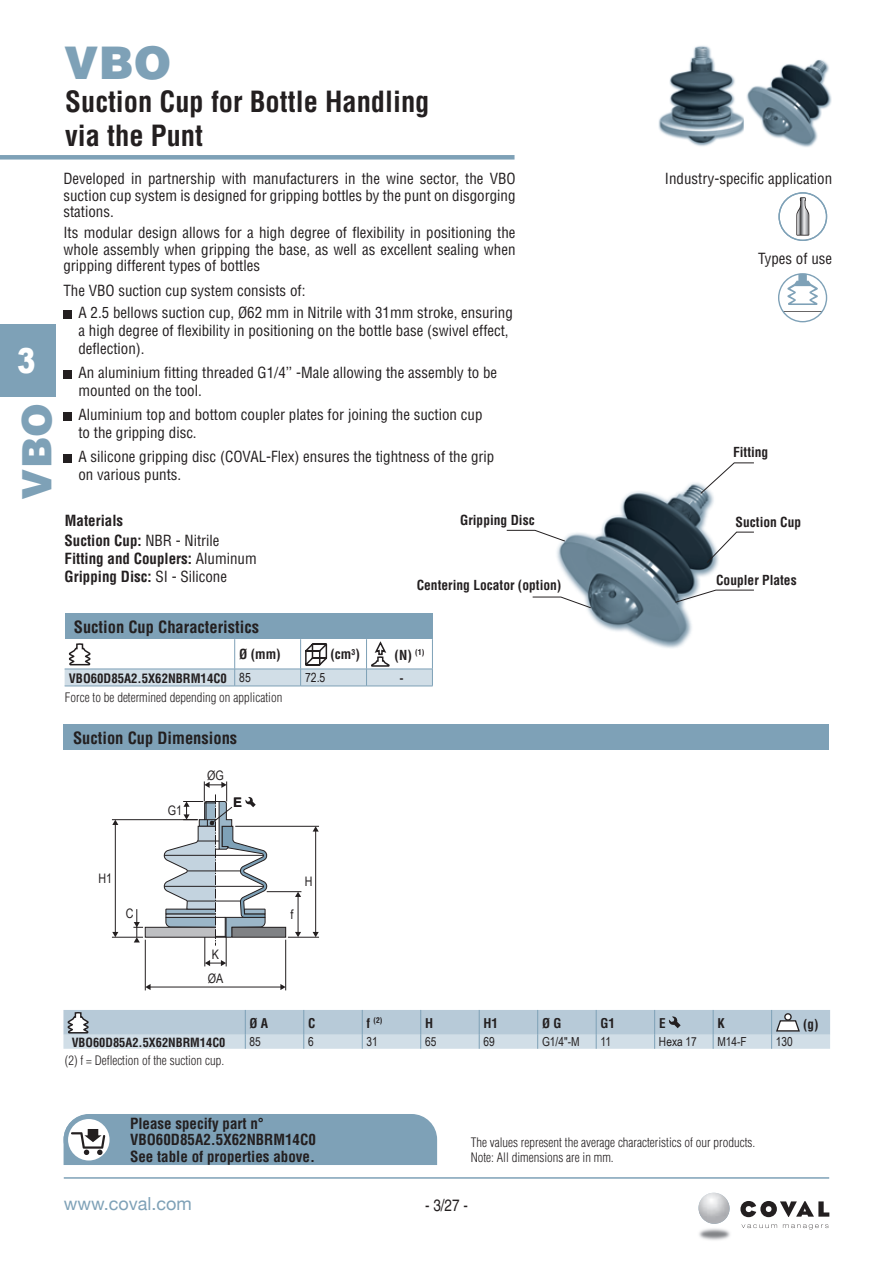
<style>
.page{position:relative;width:893px;height:1263px;background:#fff}
.page>*{position:absolute;margin:0;border:0;box-sizing:border-box;transform-origin:0 0}
.t1{font:900 45px "Helvetica";color:#7ea1b7}
.t2{font:900 40.5px "Helvetica";color:#7ea1b7}
.t3{font:900 34.5px "Arial";color:#fff;scale:.8 1}
.t4{font:700 condensed 28.5px/34.2px "Helvetica";color:#231f20}
.t5{font:18px "Helvetica Neue";color:#7ea1b7}
.t6{font:700 condensed 16.5px "Helvetica";color:#231f20}
.t7{font:condensed 16.5px "Helvetica";color:#231f20}
.t8{font:condensed 15px/16.5px "Helvetica";color:#231f20}
.t9{font:700 condensed 15px/16.5px "Helvetica";color:#231f20}
.t10{font:700 condensed 13.5px "Helvetica";color:#231f20}
.t11{font:700 condensed 13.2px "Helvetica";color:#231f20}
.t12{font:13.05px/24px "Arial Narrow";color:#231f20;text-align:center}
.t13{font:700 13.05px "Helvetica";color:#231f20}
.t14{font:300 condensed 12.75px/15px "Helvetica";color:#231f20}
.t15{font:700 condensed 12.75px "Helvetica";color:#231f20}
.t16{font:12.75px "Arial Narrow";color:#231f20}
.t17{font:12.45px "Arial Narrow";color:#231f20}
.t18{font:700 condensed 12.45px "Helvetica";color:#231f20}
.t19{font:700 condensed 7.65px "Helvetica";color:#231f20}
.s1{font-weight:400}
.s2{font-family:"Arial Narrow";font-weight:400;font-stretch:normal}
.s3{font-size:13.2px}
</style>
<div class="page">
<hr style="left:64px;top:1177px;width:765px;height:2px;background:#7ea1b7">
<img style="left:699px;top:1228px;width:31px;height:12px">
<svg style="left:741px;top:1224px;width:36px;height:4px"></svg>
<svg style="left:783px;top:1224px;width:45px;height:5px"></svg>
<svg style="left:740px;top:1201px;width:89px;height:16px"></svg>
<svg style="left:720px;top:1208px;width:9px;height:11px"></svg>
<img style="left:698px;top:1193px;width:22px;height:31px">
<div style="left:0;top:155px;width:514px;height:5px;background:#7ea1b7"></div>
<div style="left:0;top:324px;width:55px;height:72px;background:#7ea1b7"></div>
<svg style="left:63px;top:1010px;width:767px;height:39px;background:#bfd0dc"></svg>
<div style="left:784px;top:1013px;width:8px;height:8px;border:1px solid #231f20;border-radius:50%"></div>
<svg style="left:64px;top:1114px;width:373px;height:51px;background:#85a5b9"></svg>
<div style="left:64px;top:1114px;width:50px;height:51px;border:4px solid #7ea1b7;border-radius:50%"></div>
<div style="left:63px;top:724px;width:766px;height:25px;background:#7ea1b7"></div>
<svg style="left:778px;top:273px;width:49px;height:49px"></svg>
<hr style="left:65px;top:686px;width:170px;height:1px;background:#7ea1b7">
<hr style="left:235px;top:686px;width:66px;height:1px;background:#7ea1b7">
<hr style="left:301px;top:686px;width:66px;height:1px;background:#7ea1b7">
<hr style="left:367px;top:686px;width:66px;height:1px;background:#7ea1b7">
<svg style="left:65px;top:614px;width:368px;height:72px"></svg>
<svg style="left:778px;top:192px;width:49px;height:49px"></svg>
<img style="left:658px;top:45px;width:174px;height:102px">
<img style="left:554px;top:483px;width:172px;height:166px">
<svg style="left:700px;top:462px;width:54px;height:32px"></svg>
<svg style="left:707px;top:532px;width:47px;height:31px"></svg>
<svg style="left:675px;top:590px;width:79px;height:13px"></svg>
<svg style="left:532px;top:597px;width:59px;height:11px"></svg>
<svg style="left:506px;top:530px;width:59px;height:11px"></svg>
<div style="left:145px;top:927px;width:71px;height:11px;background:#bebfc2;border:1px solid #231f20"></div>
<div style="left:232px;top:927px;width:54px;height:10px;background:#808285"></div>
<div style="left:232px;top:927px;width:54px;height:11px;border:1px solid #231f20"></div>
<hr style="left:145px;top:940px;width:1px;height:50px;background:#231f20">
<hr style="left:285px;top:940px;width:1px;height:50px;background:#231f20">
<hr style="left:150px;top:987px;width:131px;height:1px;background:#231f20">
<svg style="left:145px;top:984px;width:6px;height:6px"></svg>
<svg style="left:280px;top:984px;width:6px;height:6px"></svg>
<hr style="left:112px;top:819px;width:86px;height:1px;background:#231f20">
<hr style="left:115px;top:824px;width:1px;height:109px;background:#231f20">
<svg style="left:112px;top:932px;width:6px;height:5px"></svg>
<svg style="left:112px;top:820px;width:6px;height:5px"></svg>
<svg style="left:163px;top:781px;width:106px;height:185px"></svg>
<hr style="left:112px;top:937px;width:31px;height:1px;background:#231f20">
<hr style="left:235px;top:826px;width:84px;height:1px;background:#231f20">
<hr style="left:315px;top:831px;width:1px;height:102px;background:#231f20">
<svg style="left:313px;top:932px;width:6px;height:5px"></svg>
<svg style="left:313px;top:826px;width:6px;height:5px"></svg>
<hr style="left:298px;top:896px;width:1px;height:37px;background:#231f20">
<svg style="left:295px;top:932px;width:6px;height:5px"></svg>
<svg style="left:295px;top:892px;width:6px;height:5px"></svg>
<hr style="left:288px;top:937px;width:31px;height:1px;background:#231f20">
<svg style="left:133px;top:909px;width:10px;height:33px"></svg>
<hr style="left:267px;top:891px;width:34px;height:1px;background:#231f20">
<div style="left:63px;top:310px;width:9px;height:8px;background:#231f20"></div>
<div style="left:63px;top:370px;width:9px;height:8px;background:#231f20"></div>
<div style="left:63px;top:412px;width:9px;height:8px;background:#231f20"></div>
<div style="left:63px;top:454px;width:9px;height:8px;background:#231f20"></div>
<h3 class="t3" style="left:17px;top:335px;width:25px">3</h3>
<h2 class="t2" style="left:11px;top:500px;width:98px;rotate:-90deg">VBO</h2>
<h1 class="t1" style="left:64px;top:33px;width:109px">VBO</h1>
<h3 class="t4" style="left:65px;top:84px;width:366px">Suction Cup for Bottle Handling via the Punt</h3>
<p class="t8" style="left:63px;top:170px;width:454px;text-align:justify">Developed in partnership with manufacturers in the wine sector, the VBO suction cup system is designed for gripping bottles by the punt on disgorging stations.</p>
<p class="t8" style="left:63px;top:224px;width:454px;text-align:justify">Its modular design allows for a high degree of flexibility in positioning the whole assembly when gripping the base, as well as excellent sealing when gripping different types of bottles</p>
<p class="t8" style="left:78px;top:279px;width:436px;line-height:22.2px;text-indent:-15px">The VBO suction cup system consists of:<br>A 2.5 bellows suction cup, Ø62 mm in Nitrile with 31mm stroke, ensuring</p>
<p class="t8" style="left:78px;top:322px;width:432px;line-height:18px">a high degree of flexibility in positioning on the bottle base (swivel effect, deflection).</p>
<p class="t8" style="left:78px;top:364px;width:420px;line-height:18px">An aluminium fitting threaded G1/4’’ -Male allowing the assembly to be mounted on the tool.</p>
<p class="t8" style="left:78px;top:406px;width:406px;line-height:18px">Aluminium top and bottom coupler plates for joining the suction cup to the gripping disc.</p>
<p class="t8" style="left:78px;top:448px;width:417px;line-height:18px">A silicone gripping disc (COVAL-Flex) ensures the tightness of the grip on various punts.</p>
<p class="t9" style="left:65px;top:512px;width:60px">Materials</p>
<p class="t10" style="left:460px;top:512px;width:76px">Gripping Disc</p>
<p class="t9" style="left:65px;top:531px;width:194px;line-height:18px">Suction Cup: <span class="s1">NBR - Nitrile<br></span>Fitting and Couplers: <span class="s1">Aluminum<br></span>Gripping Disc: <span class="s1">SI - Silicone</span></p>
<p class="t10" style="left:417px;top:576px;width:146px">Centering Locator (option)</p>
<p class="t6" style="left:74px;top:617px;width:187px">Suction Cup Characteristics</p>
<p class="t10" style="left:239px;top:646px;width:43px">Ø (mm)</p>
<p class="t10" style="left:330px;top:646px;width:31px">(cm<sup>3</sup>)</p>
<p class="t15" style="left:69px;top:670px;width:183px">VBO60D85A2.5X62NBRM14C0 <span class="s2">85</span></p>
<p class="t16" style="left:305px;top:668px;width:22px">72.5</p>
<p class="t15" style="left:399px;top:670px;width:6px">-</p>
<p class="t10" style="left:395px;top:646px;width:31px">(N) <sup>(1)</sup></p>
<p class="t14" style="left:65px;top:689px;width:219px">Force to be determined depending on application</p>
<p class="t6" style="left:73px;top:727px;width:166px">Suction Cup Dimensions</p>
<p class="t12" style="left:168px;top:798px;width:16px">G1</p>
<p class="t12" style="left:207px;top:764px;width:18px">ØG</p>
<p class="t13" style="left:233px;top:792px;width:10px">E</p>
<p class="t8" style="left:665px;top:170px;width:169px">Industry-specific application</p>
<p class="t8" style="left:758px;top:250px;width:76px">Types of use</p>
<p class="t10" style="left:733px;top:444px;width:37px">Fitting</p>
<p class="t10" style="left:736px;top:513px;width:67px">Suction Cup</p>
<p class="t10" style="left:716px;top:571px;width:82px">Coupler Plates</p>
<p class="t12" style="left:98px;top:866px;width:15px">H1</p>
<p class="t12" style="left:126px;top:901px;width:9px">C</p>
<p class="t12" style="left:208px;top:942px;width:17px">K<br>ØA</p>
<p class="t12" style="left:291px;top:902px;width:4px">f</p>
<p class="t12" style="left:305px;top:869px;width:9px">H</p>
<p class="t11" style="left:250px;top:1014px;width:20px">Ø A</p>
<p class="t11" style="left:308px;top:1014px;width:9px">C</p>
<p class="t19" style="left:367px;top:1016px;width:17px"><span class="s3">f</span> (2)</p>
<p class="t11" style="left:425px;top:1014px;width:10px">H</p>
<p class="t11" style="left:484px;top:1014px;width:16px">H1</p>
<p class="t11" style="left:542px;top:1014px;width:21px">Ø G</p>
<p class="t11" style="left:601px;top:1014px;width:16px">G1</p>
<p class="t11" style="left:659px;top:1015px;width:8px">E</p>
<p class="t11" style="left:717px;top:1014px;width:9px">K</p>
<p class="t11" style="left:803px;top:1015px;width:17px">(g)</p>
<p class="t18" style="left:72px;top:1034px;width:155px">VBO60D85A2.5X62NBRM14C0</p>
<p class="t17" style="left:250px;top:1033px;width:13px">85</p>
<p class="t17" style="left:308px;top:1033px;width:7px">6</p>
<p class="t17" style="left:367px;top:1033px;width:13px">31</p>
<p class="t17" style="left:425px;top:1033px;width:13px">65</p>
<p class="t17" style="left:484px;top:1033px;width:13px">69</p>
<p class="t17" style="left:542px;top:1033px;width:39px">G1/4"-M</p>
<p class="t17" style="left:600px;top:1033px;width:12px">11</p>
<p class="t17" style="left:659px;top:1033px;width:39px">Hexa 17</p>
<p class="t17" style="left:717px;top:1033px;width:31px">M14-F</p>
<p class="t17" style="left:776px;top:1033px;width:18px">130</p>
<p class="t14" style="left:65px;top:1053px;width:161px">(2) f = Deflection of the suction cup.</p>
<p class="t9" style="left:130px;top:1115px;width:187px">Please specify part n°<br>VBO60D85A2.5X62NBRM14C0<br>See table of properties above.</p>
<p class="t5" style="left:64px;top:1190px;width:129px">www.coval.com</p>
<p class="t14" style="left:471px;top:1134px;width:286px">The values represent the average characteristics of our products.<br>Note: All dimensions are in mm.</p>
<p class="t7" style="left:425px;top:1196px;width:44px">- 3/27 -</p>
</div>
